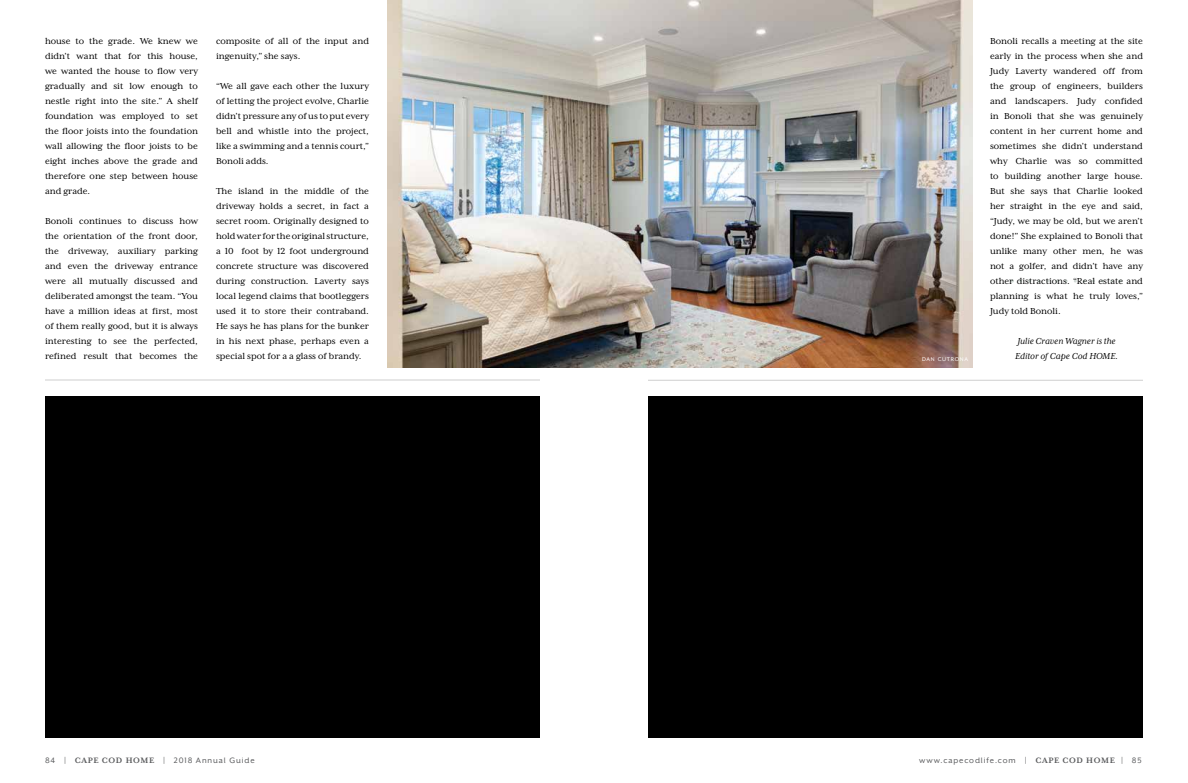
<style>
.page{position:relative;width:1188px;height:783px;background:#fff}
.page>*{position:absolute;margin:0;border:0;box-sizing:border-box;transform-origin:0 0}
.t1{font:10px/15px "Mrs Eaves XL Serif OT";color:#000;text-align:justify}
.t2{font:italic 10px "Mrs Eaves XL Serif OT";color:#000}
.t3{font:9px "Mr Eaves XL San R";letter-spacing:.1em;color:#58595b}
.t4{font:6.3px "Mr Eaves XL San R";letter-spacing:.105em;color:#fff}
.s1{font-family:"Mrs Eaves XL Serif OT";font-weight:700}
</style>
<div class="page">
<div style="left:45px;top:396px;width:495px;height:342px;background:#000"></div>
<div style="left:648px;top:396px;width:495px;height:342px;background:#000"></div>
<img style="left:387px;top:0;width:585px;height:367px">
<hr style="left:45px;top:380px;width:495px;height:1px;background:#000">
<hr style="left:648px;top:380px;width:495px;height:1px;background:#000">
<svg style="left:1021px;top:280px;width:100px;height:3px"></svg>
<p class="t1" style="left:45px;top:33px;width:155px">house to the grade. We knew we didn’t want that for this house, we wanted the house to flow very gradually and sit low enough to nestle right into the site.” A shelf foundation was employed to set the floor joists into the foundation wall allowing the floor joists to be eight inches above the grade and therefore one step between house and grade.</p>
<p class="t1" style="left:45px;top:213px;width:155px">Bonoli continues to discuss how the orientation of the front door, the driveway, auxiliary parking and even the driveway entrance were all mutually discussed and deliberated amongst the team. “You have a million ideas at first, most of them really good, but it is always interesting to see the perfected, refined result that becomes the</p>
<p class="t1" style="left:216px;top:33px;width:155px">composite of all of the input and ingenuity,” she says.</p>
<p class="t1" style="left:216px;top:78px;width:155px">“We all gave each other the luxury of letting the project evolve, Charlie didn’t pressure any of us to put every bell and whistle into the project, like a swimming and a tennis court,” Bonoli adds.</p>
<p class="t1" style="left:216px;top:183px;width:155px">The island in the middle of the driveway holds a secret, in fact a secret room. Originally designed to hold water for the original structure, a 10 foot by 12 foot underground concrete structure was discovered during construction. Laverty says local legend claims that bootleggers used it to store their contraband.<br>He says he has plans for the bunker in his next phase, perhaps even a special spot for a a glass of brandy.</p>
<p class="t1" style="left:990px;top:33px;width:155px">Bonoli recalls a meeting at the site early in the process when she and Judy Laverty wandered off from the group of engineers, builders and landscapers. Judy confided in Bonoli that she was genuinely content in her current home and sometimes she didn’t understand why Charlie was so committed to building another large house.<br>But she says that Charlie looked her straight in the eye and said, “Judy, we may be old, but we aren’t done!” She explained to Bonoli that unlike many other men, he was not a golfer, and didn’t have any other distractions. “Real estate and planning is what he truly loves,” Judy told Bonoli.</p>
<p class="t2" style="left:1017px;top:336px;width:100px">Julie Craven Wagner is the</p>
<p class="t4" style="left:922px;top:356px;width:14px">DAN</p>
<p class="t2" style="left:1015px;top:351px;width:104px">Editor of Cape Cod HOME.</p>
<p class="t4" style="left:938px;top:356px;width:32px">CUTRONA</p>
<p class="t3" style="left:45px;top:756px;width:211px">84 | <span class="s1">CAPE COD HOME</span> | 2018 Annual Guide</p>
<p class="t3" style="left:919px;top:756px;width:224px">www.capecodlife.com | <span class="s1">CAPE COD HOME</span> | 85</p>
</div>
